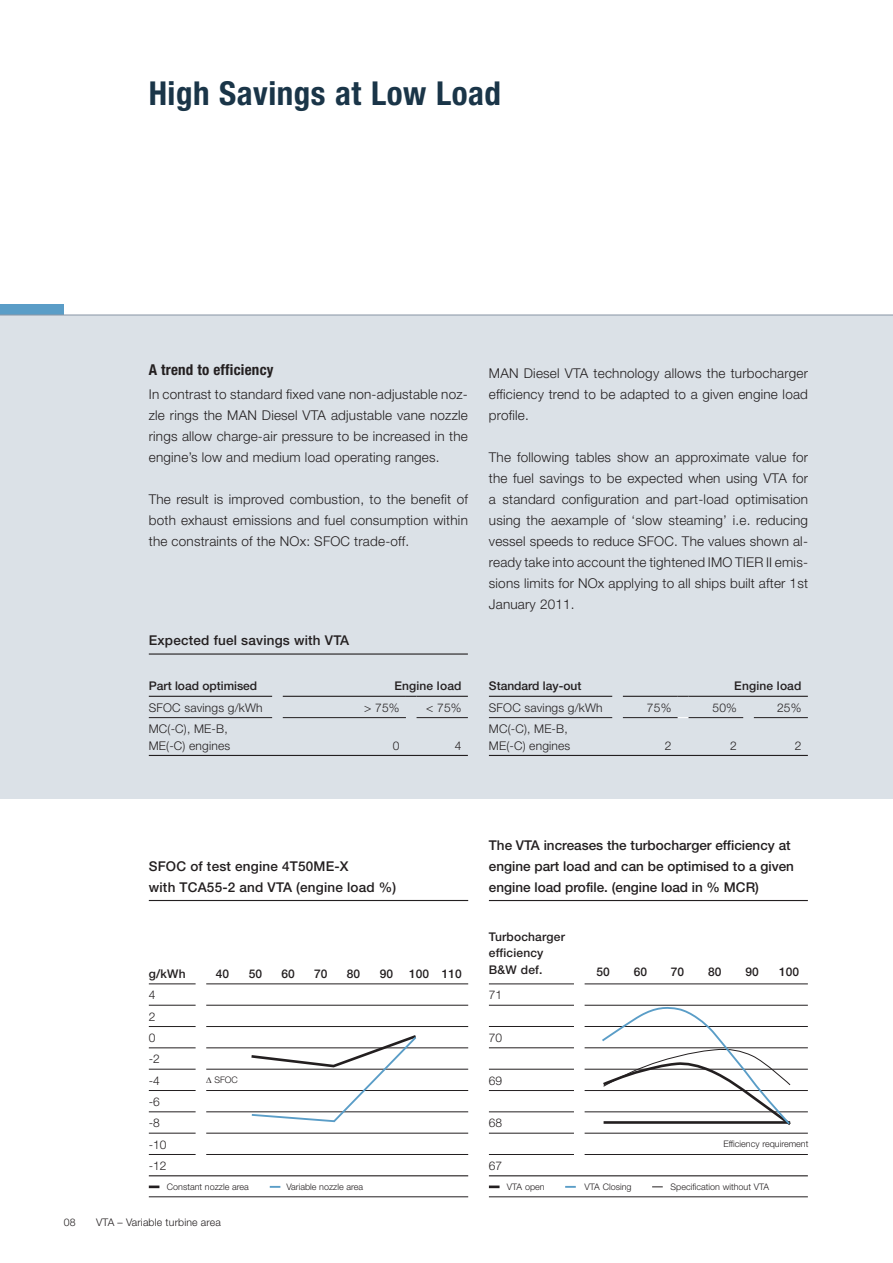
<style>
.page{position:relative;width:893px;height:1263px;background:#fff}
.page>*{position:absolute;margin:0;border:0;box-sizing:border-box;transform-origin:0 0}
.t1{font:700 condensed 33px "Helvetica Neue LT";letter-spacing:.015em;color:#1a3548}
.t2{font:700 condensed 15px "Helvetica Neue LT";letter-spacing:.015em;color:#231f20}
.t3{font:300 13.5px/21px "Helvetica Neue LT";letter-spacing:.015em;color:#231f20;text-align:justify}
.t4{font:500 13.5px/21px "Helvetica Neue LT";color:#231f20}
.t5{font:300 12px/21.3px "Helvetica Neue LT";letter-spacing:.015em;color:#231f20}
.t6{font:500 12px/16.5px "Helvetica Neue LT";color:#231f20}
.t7{font:300 10.5px "Helvetica Neue LT";letter-spacing:.015em;color:#231f20}
.t8{font:300 9px "Helvetica Neue LT";color:#231f20}
</style>
<div class="page">
<div style="left:1px;top:315px;width:892px;height:483px;background:#dbe1e7"></div>
<hr style="left:489px;top:984px;width:85px;height:1px;background:#231f20">
<hr style="left:585px;top:984px;width:223px;height:1px;background:#231f20">
<hr style="left:489px;top:1005px;width:85px;height:1px;background:#231f20">
<hr style="left:585px;top:1005px;width:223px;height:1px;background:#231f20">
<hr style="left:489px;top:1026px;width:85px;height:1px;background:#231f20">
<hr style="left:585px;top:1026px;width:223px;height:1px;background:#231f20">
<hr style="left:489px;top:1048px;width:85px;height:1px;background:#231f20">
<hr style="left:585px;top:1048px;width:223px;height:1px;background:#231f20">
<hr style="left:489px;top:1069px;width:85px;height:1px;background:#231f20">
<hr style="left:585px;top:1069px;width:223px;height:1px;background:#231f20">
<hr style="left:489px;top:1090px;width:85px;height:1px;background:#231f20">
<hr style="left:585px;top:1090px;width:223px;height:1px;background:#231f20">
<hr style="left:489px;top:1112px;width:85px;height:1px;background:#231f20">
<hr style="left:585px;top:1112px;width:223px;height:1px;background:#231f20">
<hr style="left:489px;top:1133px;width:85px;height:1px;background:#231f20">
<hr style="left:585px;top:1133px;width:223px;height:1px;background:#231f20">
<hr style="left:489px;top:1154px;width:85px;height:1px;background:#231f20">
<hr style="left:585px;top:1154px;width:223px;height:1px;background:#231f20">
<hr style="left:489px;top:1197px;width:319px;height:1px;background:#231f20">
<hr style="left:489px;top:900px;width:319px;height:1px;background:#231f20">
<hr style="left:489px;top:1175px;width:319px;height:1px;background:#231f20">
<svg style="left:489px;top:1186px;width:10px;height:2px"></svg>
<svg style="left:565px;top:1186px;width:11px;height:2px"></svg>
<hr style="left:149px;top:984px;width:47px;height:1px;background:#231f20">
<hr style="left:206px;top:984px;width:262px;height:1px;background:#231f20">
<hr style="left:149px;top:1005px;width:47px;height:1px;background:#231f20">
<hr style="left:206px;top:1005px;width:262px;height:1px;background:#231f20">
<hr style="left:149px;top:1026px;width:47px;height:1px;background:#231f20">
<hr style="left:206px;top:1026px;width:262px;height:1px;background:#231f20">
<hr style="left:149px;top:1048px;width:47px;height:1px;background:#231f20">
<hr style="left:206px;top:1048px;width:262px;height:1px;background:#231f20">
<hr style="left:149px;top:1069px;width:47px;height:1px;background:#231f20">
<hr style="left:206px;top:1069px;width:262px;height:1px;background:#231f20">
<hr style="left:149px;top:1090px;width:47px;height:1px;background:#231f20">
<hr style="left:206px;top:1090px;width:262px;height:1px;background:#231f20">
<hr style="left:149px;top:1112px;width:47px;height:1px;background:#231f20">
<hr style="left:206px;top:1112px;width:262px;height:1px;background:#231f20">
<hr style="left:149px;top:1133px;width:47px;height:1px;background:#231f20">
<hr style="left:206px;top:1133px;width:262px;height:1px;background:#231f20">
<hr style="left:149px;top:1154px;width:47px;height:1px;background:#231f20">
<hr style="left:206px;top:1154px;width:262px;height:1px;background:#231f20">
<hr style="left:149px;top:1197px;width:319px;height:1px;background:#231f20">
<hr style="left:149px;top:900px;width:319px;height:1px;background:#231f20">
<hr style="left:149px;top:1175px;width:319px;height:1px;background:#231f20">
<svg style="left:249px;top:1035px;width:170px;height:88px"></svg>
<svg style="left:149px;top:1186px;width:10px;height:2px"></svg>
<svg style="left:270px;top:1186px;width:10px;height:2px"></svg>
<hr style="left:149px;top:717px;width:123px;height:1px;background:#231f20">
<hr style="left:283px;top:717px;width:123px;height:1px;background:#231f20">
<hr style="left:416px;top:717px;width:52px;height:1px;background:#231f20">
<hr style="left:149px;top:696px;width:123px;height:1px;background:#231f20">
<hr style="left:283px;top:696px;width:123px;height:1px;background:#231f20">
<hr style="left:416px;top:696px;width:52px;height:1px;background:#231f20">
<hr style="left:149px;top:755px;width:319px;height:1px;background:#231f20">
<hr style="left:149px;top:653px;width:319px;height:2px;background:#231f20">
<hr style="left:489px;top:717px;width:123px;height:1px;background:#231f20">
<hr style="left:623px;top:717px;width:55px;height:1px;background:#231f20">
<hr style="left:688px;top:717px;width:55px;height:1px;background:#231f20">
<hr style="left:489px;top:696px;width:123px;height:1px;background:#231f20">
<hr style="left:623px;top:696px;width:55px;height:1px;background:#231f20">
<hr style="left:688px;top:696px;width:120px;height:1px;background:#231f20">
<hr style="left:489px;top:755px;width:319px;height:1px;background:#231f20">
<hr style="left:754px;top:717px;width:54px;height:1px;background:#231f20">
<div style="left:1px;top:304px;width:63px;height:10px;background:#5a9dc7"></div>
<hr style="left:1px;top:314px;width:892px;height:2px;background:#8c99a8">
<svg style="left:601px;top:1004px;width:191px;height:121px"></svg>
<h1 class="t1" style="left:149px;top:81px;width:354px">High Savings at Low Load</h1>
<p class="t2" style="left:149px;top:364px;width:126px">A trend to efficiency</p>
<p class="t3" style="left:149px;top:385px;width:321px">In contrast to standard fixed vane non-adjustable noz&shy;zle rings the MAN Diesel VTA adjustable vane nozzle rings allow charge-air pressure to be increased in the engine’s low and medium load operating ranges.</p>
<p class="t3" style="left:149px;top:490px;width:321px">The result is improved combustion, to the benefit of both exhaust emissions and fuel consumption within the constraints of the NOx: SFOC trade-off.</p>
<p class="t4" style="left:149px;top:631px;width:202px">Expected fuel savings with VTA</p>
<p class="t6" style="left:149px;top:679px;width:110px">Part load optimised</p>
<p class="t6" style="left:394px;top:679px;width:69px">Engine load</p>
<p class="t5" style="left:149px;top:698px;width:115px">SFOC savings g/kWh</p>
<p class="t5" style="left:364px;top:698px;width:37px">&gt; 75%</p>
<p class="t5" style="left:426px;top:698px;width:37px">&lt; 75%</p>
<p class="t5" style="left:149px;top:722px;width:83px;line-height:16.5px">MC(-C), ME-B,<br>ME(-C) engines</p>
<p class="t5" style="left:393px;top:736px;width:8px">0</p>
<p class="t5" style="left:455px;top:736px;width:8px">4</p>
<p class="t3" style="left:489px;top:364px;width:321px">MAN Diesel VTA technology allows the turbocharger efficiency trend to be adapted to a given engine load profile.</p>
<p class="t3" style="left:489px;top:448px;width:321px">The following tables show an approximate value for the fuel savings to be expected when using VTA for a standard configuration and part-load optimisation using the aexample of ‘slow steaming’ i.e. reducing vessel speeds to reduce SFOC. The values shown al&shy;ready take into account the tightened IMO TIER II emis&shy;sions limits for NOx applying to all ships built after 1st January 2011.</p>
<p class="t6" style="left:489px;top:679px;width:94px">Standard lay-out</p>
<p class="t6" style="left:734px;top:679px;width:69px">Engine load</p>
<p class="t5" style="left:489px;top:698px;width:115px">SFOC savings g/kWh</p>
<p class="t5" style="left:647px;top:698px;width:26px">75%</p>
<p class="t5" style="left:712px;top:698px;width:26px">50%</p>
<p class="t5" style="left:777px;top:698px;width:26px">25%</p>
<p class="t5" style="left:489px;top:722px;width:83px;line-height:16.5px">MC(-C), ME-B,<br>ME(-C) engines</p>
<p class="t5" style="left:665px;top:736px;width:8px">2</p>
<p class="t5" style="left:730px;top:736px;width:8px">2</p>
<p class="t5" style="left:795px;top:736px;width:8px">2</p>
<p class="t4" style="left:149px;top:857px;width:249px">SFOC of test engine 4T50ME-X<br>with TCA55-2 and VTA (engine load %)</p>
<p class="t6" style="left:149px;top:967px;width:38px">g/kWh</p>
<p class="t6" style="left:216px;top:967px;width:15px">40</p>
<p class="t6" style="left:249px;top:967px;width:15px">50</p>
<p class="t6" style="left:281px;top:967px;width:15px">60</p>
<p class="t6" style="left:314px;top:967px;width:15px">70</p>
<p class="t6" style="left:347px;top:967px;width:15px">80</p>
<p class="t6" style="left:380px;top:967px;width:15px">90</p>
<p class="t6" style="left:409px;top:967px;width:54px">100 110</p>
<p class="t5" style="left:149px;top:986px;width:19px">4<br>2<br>0 -2 -4 -6 -8 -10 -12</p>
<p class="t8" style="left:167px;top:1183px;width:84px">Constant nozzle area</p>
<p class="t8" style="left:286px;top:1183px;width:78px">Variable nozzle area</p>
<p class="t8" style="left:214px;top:1077px;width:25px">SFOC</p>
<p class="t7" style="left:64px;top:1219px;width:13px">08</p>
<p class="t7" style="left:96px;top:1219px;width:126px">VTA – Variable turbine area</p>
<p class="t4" style="left:489px;top:836px;width:306px">The VTA increases the turbocharger efficiency at engine part load and can be optimised to a given engine load profile. (engine load in % MCR)</p>
<p class="t6" style="left:489px;top:930px;width:78px">Turbocharger efficiency<br>B&amp;W def.</p>
<p class="t6" style="left:596px;top:965px;width:15px">50</p>
<p class="t6" style="left:634px;top:965px;width:15px">60</p>
<p class="t6" style="left:671px;top:965px;width:15px">70</p>
<p class="t6" style="left:708px;top:965px;width:15px">80</p>
<p class="t6" style="left:745px;top:965px;width:15px">90</p>
<p class="t6" style="left:779px;top:965px;width:22px">100</p>
<p class="t5" style="left:489px;top:986px;width:15px">71</p>
<p class="t5" style="left:489px;top:1028px;width:15px">70</p>
<p class="t5" style="left:489px;top:1071px;width:15px">69</p>
<p class="t5" style="left:489px;top:1114px;width:15px">68</p>
<p class="t5" style="left:489px;top:1156px;width:15px">67</p>
<p class="t8" style="left:723px;top:1141px;width:86px">Efficiency requirement</p>
<p class="t8" style="left:507px;top:1183px;width:39px">VTA open</p>
<p class="t8" style="left:584px;top:1183px;width:48px">VTA Closing</p>
<p class="t8" style="left:670px;top:1183px;width:100px">Specification without VTA</p>
</div>
